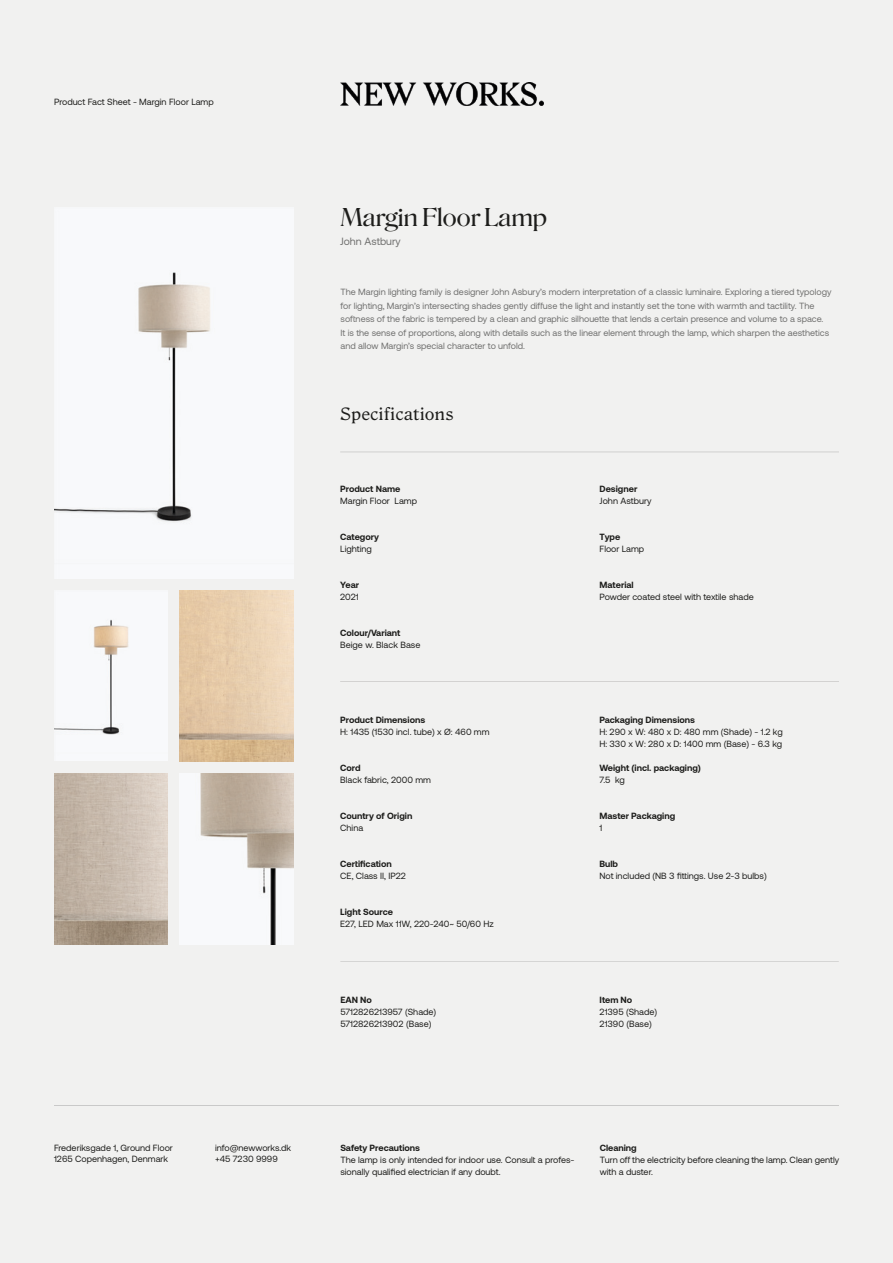
<style>
.page{position:relative;width:893px;height:1263px;background:#f1f1f0}
.page>*{position:absolute;margin:0;border:0;box-sizing:border-box;transform-origin:0 0}
.t1{font:24px "Roslindale Display";color:#1d1d1b}
.t2{font:16.5px "Roslindale Text";color:#1d1d1b}
.t3{font:10.5px "Aeonik";color:#70706f}
.t4{font:9px/12px "Aeonik";color:#1d1d1b}
.t5{font:9px/13.5px "Aeonik";color:#70706f}
.t6{font:700 9px "Aeonik";color:#1d1d1b}
</style>
<div class="page">
<img style="left:341px;top:82px;width:203px;height:23px">
<hr style="left:340px;top:452px;width:499px;height:1px;background:#b0aeae">
<hr style="left:340px;top:681px;width:499px;height:1px;background:#b0aeae">
<hr style="left:54px;top:1105px;width:785px;height:1px;background:#858686">
<hr style="left:340px;top:961px;width:499px;height:1px;background:#b0aeae">
<div style="left:54px;top:209px;width:239px;height:369px;background:#f8f9fb"></div>
<img style="left:180px;top:590px;width:113px;height:171px">
<img style="left:180px;top:773px;width:113px;height:171px">
<div style="left:54px;top:592px;width:113px;height:168px;background:#f8f9fb"></div>
<img style="left:54px;top:773px;width:113px;height:171px">
<p class="t4" style="left:54px;top:96px;width:161px">Product Fact Sheet - Margin Floor Lamp</p>
<p class="t4" style="left:54px;top:1142px;width:120px">Frederiksgade 1, Ground Floor</p>
<p class="t4" style="left:54px;top:1153px;width:116px">1265 Copenhagen, Denmark</p>
<p class="t4" style="left:215px;top:1142px;width:78px">info@newworks.dk</p>
<p class="t4" style="left:215px;top:1153px;width:64px">+45 7230 9999</p>
<p class="t1" style="left:340px;top:197px;width:208px">Margin Floor Lamp</p>
<p class="t3" style="left:340px;top:235px;width:62px">John Astbury</p>
<p class="t5" style="left:341px;top:286px;width:492px">The Margin lighting family is designer John Asbury’s modern interpretation of a classic luminaire. Exploring a tiered typology for lighting, Margin’s intersecting shades gently diffuse the light and instantly set the tone with warmth and tactility. The softness of the fabric is tempered by a clean and graphic silhouette that lends a certain presence and volume to a space.<br>It is the sense of proportions, along with details such as the linear element through the lamp, which sharpen the aesthetics and allow Margin’s special character to unfold.</p>
<p class="t2" style="left:340px;top:401px;width:115px">Specifications</p>
<p class="t6" style="left:340px;top:484px;width:62px">Product Name</p>
<p class="t4" style="left:340px;top:495px;width:78px">Margin Floor Lamp</p>
<p class="t6" style="left:340px;top:532px;width:41px">Category</p>
<p class="t4" style="left:340px;top:543px;width:33px">Lighting</p>
<p class="t6" style="left:340px;top:580px;width:20px">Year</p>
<p class="t4" style="left:340px;top:591px;width:20px">2021</p>
<p class="t6" style="left:340px;top:628px;width:61px">Colour/Variant</p>
<p class="t4" style="left:340px;top:639px;width:82px">Beige w. Black Base</p>
<p class="t6" style="left:340px;top:715px;width:87px">Product Dimensions</p>
<p class="t4" style="left:340px;top:726px;width:151px">H: 1435 (1530 incl. tube) x Ø: 460 mm</p>
<p class="t6" style="left:340px;top:763px;width:22px">Cord</p>
<p class="t4" style="left:340px;top:774px;width:92px">Black fabric, 2000 mm</p>
<p class="t6" style="left:340px;top:811px;width:74px">Country of Origin</p>
<p class="t4" style="left:340px;top:822px;width:25px">China</p>
<p class="t6" style="left:340px;top:859px;width:53px">Certification</p>
<p class="t4" style="left:340px;top:870px;width:67px">CE, Class II, IP22</p>
<p class="t6" style="left:340px;top:907px;width:54px">Light Source</p>
<p class="t4" style="left:340px;top:918px;width:155px">E27, LED Max 11W, 220-240~ 50/60 Hz</p>
<p class="t6" style="left:340px;top:994px;width:33px">EAN No</p>
<p class="t4" style="left:340px;top:1006px;width:97px">5712826213957 (Shade)</p>
<p class="t4" style="left:340px;top:1018px;width:93px">5712826213902 (Base)</p>
<p class="t6" style="left:600px;top:484px;width:39px">Designer</p>
<p class="t4" style="left:600px;top:495px;width:53px">John Astbury</p>
<p class="t6" style="left:600px;top:532px;width:22px">Type</p>
<p class="t4" style="left:600px;top:543px;width:46px">Floor Lamp</p>
<p class="t6" style="left:600px;top:580px;width:36px">Material</p>
<p class="t4" style="left:600px;top:591px;width:156px">Powder coated steel with textile shade</p>
<p class="t6" style="left:599px;top:715px;width:97px">Packaging Dimensions</p>
<p class="t4" style="left:599px;top:726px;width:185px">H: 290 x W: 480 x D: 480 mm (Shade) - 1.2 kg</p>
<p class="t4" style="left:599px;top:738px;width:184px">H: 330 x W: 280 x D: 1400 mm (Base) - 6.3 kg</p>
<p class="t6" style="left:599px;top:763px;width:103px">Weight (incl. packaging)</p>
<p class="t4" style="left:599px;top:774px;width:27px">7.5 kg</p>
<p class="t6" style="left:599px;top:811px;width:77px">Master Packaging</p>
<p class="t4" style="left:599px;top:822px;width:4px">1</p>
<p class="t6" style="left:599px;top:859px;width:20px">Bulb</p>
<p class="t4" style="left:599px;top:870px;width:169px">Not included (NB 3 fittings. Use 2-3 bulbs)</p>
<p class="t6" style="left:600px;top:994px;width:34px">Item No</p>
<p class="t4" style="left:600px;top:1006px;width:59px">21395 (Shade)</p>
<p class="t4" style="left:600px;top:1018px;width:54px">21390 (Base)</p>
<p class="t6" style="left:340px;top:1143px;width:81px">Safety Precautions</p>
<p class="t4" style="left:340px;top:1154px;width:236px">The lamp is only intended for indoor use. Consult a profes&shy;sionally qualified electrician if any doubt.</p>
<p class="t6" style="left:600px;top:1143px;width:39px">Cleaning</p>
<p class="t4" style="left:600px;top:1154px;width:241px">Turn off the electricity before cleaning the lamp. Clean gently with a duster.</p>
</div>
